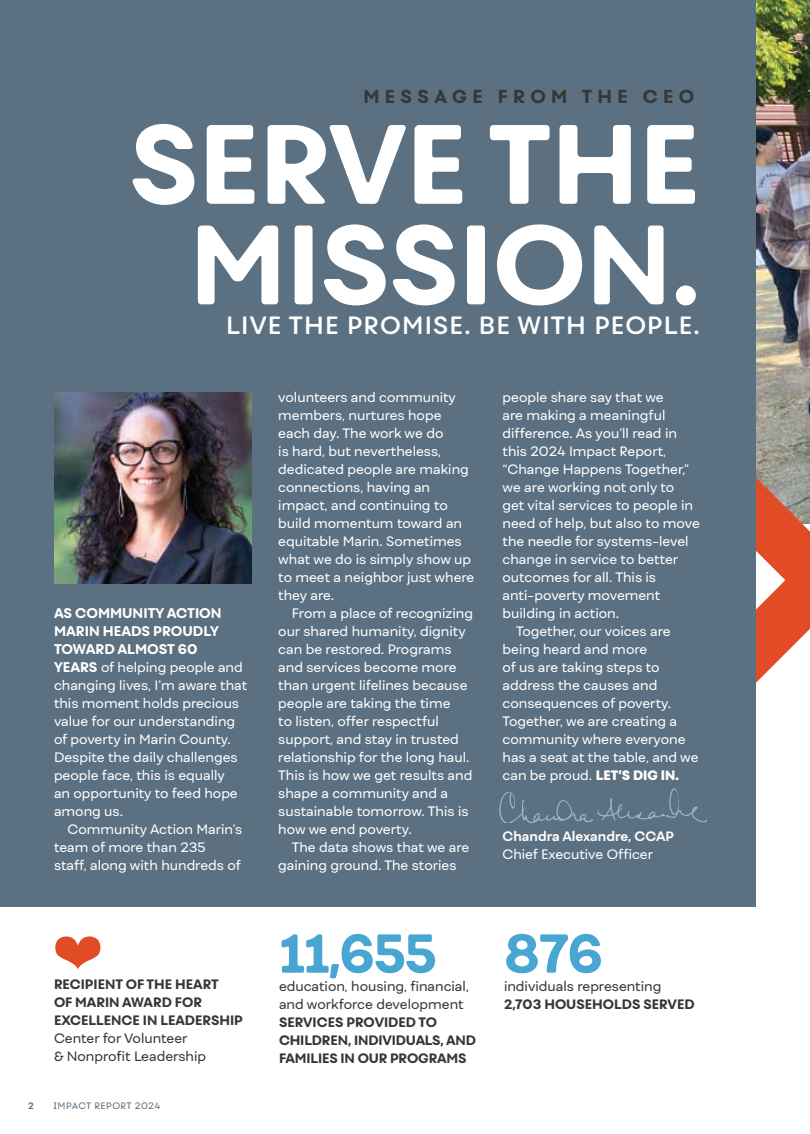
<style>
.page{position:relative;width:810px;height:1134px;background:#fff}
.page>*{position:absolute;margin:0;border:0;box-sizing:border-box;transform-origin:0 0}
.t1{font:800 108px/100.5px "Fibra One";color:#fff;text-align:center}
.t2{font:800 52.5px "Fibra One";letter-spacing:-.03em;color:#49a5d2}
.t3{font:600 24px "Fibra One";letter-spacing:.05em;color:#fff}
.t4{font:800 18px "Fibra One Alt";letter-spacing:.3em;color:#373735}
.t5{font:800 13.5px/18px "Fibra One";color:#fff}
.t6{font:13.2px/18px "Fibra One";color:#fff}
.t7{font:800 13.2px/18px "Fibra One";color:#373735}
.t8{font:13.2px/18px "Fibra One";color:#373735}
.t9{font:700 13.2px "Fibra One";color:#fff}
.t10{font:9px "Fibra One Alt";letter-spacing:.05em;color:#5b7080}
.t11{font:700 9px "Fibra One Alt";color:#5b7080}
.s1{font-weight:800;font-size:13.5px}
.s2{font-weight:800}
</style>
<div class="page">
<img style="left:756px;top:0;width:54px;height:439px">
<svg style="left:756px;top:439px;width:54px;height:244px"></svg>
<div style="left:0;top:0;width:756px;height:906px;background:#5b7080"></div>
<img style="left:54px;top:392px;width:197px;height:191px">
<img style="left:500px;top:788px;width:206px;height:35px">
<h3 class="t4" style="left:363px;top:84px;width:332px">MESSAGE FROM THE CEO</h3>
<h1 class="t1" style="left:129px;top:113px;width:572px">SERVE THE<br>MISSION.</h1>
<h3 class="t3" style="left:226px;top:311px;width:475px">LIVE THE PROMISE. BE WITH PEOPLE.</h3>
<p class="t5" style="left:54px;top:604px;width:169px">AS COMMUNITY ACTION<br>MARIN HEADS PROUDLY<br>TOWARD ALMOST 60</p>
<p class="t6" style="left:54px;top:658px;width:195px"><span class="s1">YEARS</span> of helping people and changing lives, I’m aware that this moment holds precious value for our understanding of poverty in Marin County.<br>Despite the daily challenges people face, this is equally<br>an opportunity to feed hope among us.</p>
<p class="t6" style="left:54px;top:820px;width:190px;text-indent:14px">Community Action Marin’s team of more than 235<br>staff, along with hundreds of</p>
<p class="t7" style="left:54px;top:975px;width:190px">RECIPIENT OF THE HEART<br>OF MARIN AWARD FOR<br>EXCELLENCE IN LEADERSHIP</p>
<p class="t8" style="left:54px;top:1029px;width:154px">Center for Volunteer<br>&amp; Nonprofit Leadership</p>
<p class="t11" style="left:28px;top:1100px;width:7px">2</p>
<p class="t10" style="left:54px;top:1101px;width:108px">IMPACT REPORT 2024</p>
<p class="t6" style="left:278px;top:388px;width:198px">volunteers and community members, nurtures hope each day. The work we do<br>is hard, but nevertheless, dedicated people are making connections, having an impact, and continuing to build momentum toward an equitable Marin. Sometimes what we do is simply show up to meet a neighbor just where they are.</p>
<p class="t6" style="left:278px;top:604px;width:196px;text-indent:14px">From a place of recognizing our shared humanity, dignity can be restored. Programs and services become more than urgent lifelines because people are taking the time<br>to listen, offer respectful support, and stay in trusted relationship for the long haul.<br>This is how we get results and shape a community and a sustainable tomorrow. This is how we end poverty.</p>
<p class="t6" style="left:278px;top:838px;width:192px;text-indent:14px">The data shows that we are gaining ground. The stories</p>
<h2 class="t2" style="left:279px;top:920px;width:159px">11,655</h2>
<p class="t8" style="left:279px;top:977px;width:191px">education, housing, financial, and workforce development</p>
<p class="t7" style="left:279px;top:1013px;width:199px">SERVICES PROVIDED TO<br>CHILDREN, INDIVIDUALS, AND<br>FAMILIES IN OUR PROGRAMS</p>
<p class="t6" style="left:503px;top:388px;width:163px">people share say that we</p>
<p class="t6" style="left:503px;top:406px;width:164px">are making a meaningful</p>
<p class="t6" style="left:503px;top:424px;width:176px">difference. As you’ll read in</p>
<p class="t6" style="left:503px;top:442px;width:165px">this 2024 Impact Report,</p>
<p class="t6" style="left:503px;top:460px;width:188px">“Change Happens Together,”</p>
<p class="t6" style="left:503px;top:478px;width:173px">we are working not only to</p>
<p class="t6" style="left:503px;top:496px;width:192px">get vital services to people in</p>
<p class="t6" style="left:503px;top:514px;width:199px">need of help, but also to move</p>
<p class="t6" style="left:503px;top:532px;width:188px">the needle for systems-level</p>
<p class="t6" style="left:503px;top:550px;width:177px">change in service to better</p>
<p class="t6" style="left:503px;top:568px;width:155px">outcomes for all. This is</p>
<p class="t6" style="left:503px;top:586px;width:159px">anti-poverty movement</p>
<p class="t6" style="left:503px;top:604px;width:118px">building in action.</p>
<p class="t6" style="left:516px;top:622px;width:156px">Together, our voices are</p>
<p class="t6" style="left:503px;top:640px;width:146px">being heard and more</p>
<p class="t6" style="left:503px;top:658px;width:159px">of us are taking steps to</p>
<p class="t6" style="left:503px;top:676px;width:156px">address the causes and</p>
<p class="t6" style="left:503px;top:694px;width:170px">consequences of poverty.</p>
<p class="t6" style="left:503px;top:712px;width:176px">Together, we are creating a</p>
<p class="t6" style="left:503px;top:730px;width:184px">community where everyone</p>
<p class="t6" style="left:503px;top:748px;width:198px">has a seat at the table, and we</p>
<p class="t6" style="left:503px;top:766px;width:178px">can be proud. <span class="s2">LET’S DIG IN.</span></p>
<p class="t9" style="left:503px;top:827px;width:173px">Chandra Alexandre, CCAP</p>
<p class="t6" style="left:503px;top:845px;width:152px">Chief Executive Officer</p>
<h2 class="t2" style="left:504px;top:920px;width:101px">876</h2>
<p class="t8" style="left:504px;top:977px;width:159px">individuals representing</p>
<p class="t7" style="left:504px;top:995px;width:192px">2,703 HOUSEHOLDS SERVED</p>
</div>
